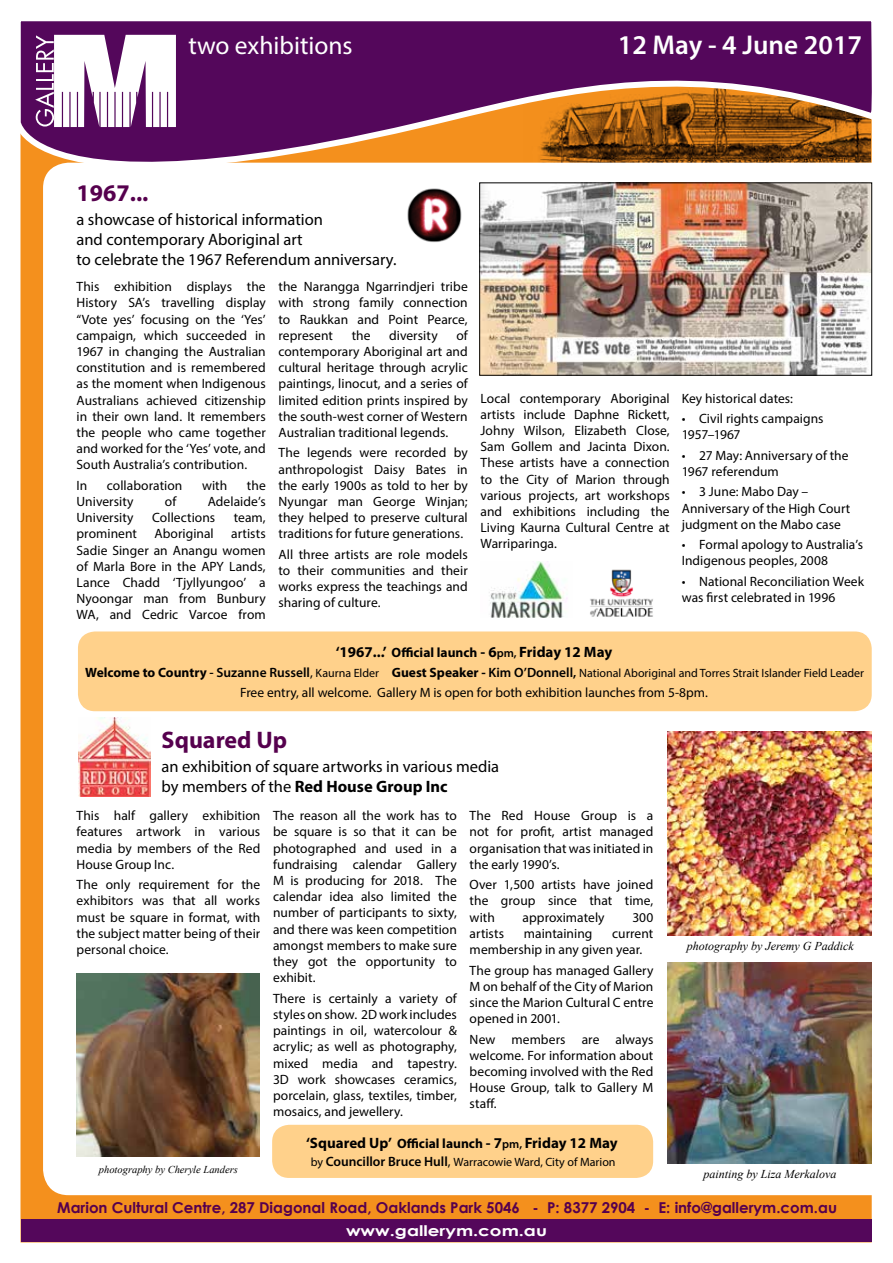
<style>
.page{position:relative;width:893px;height:1263px;background:#fff}
.page>*{position:absolute;margin:0;border:0;box-sizing:border-box;transform-origin:0 0}
.t1{font:600 27.15px "Myriad Pro";color:#fff}
.t2{font:25.5px "Myriad Pro";color:#fff}
.t3{font:700 24px "Myriad Pro";color:#56004e}
.t4{font:16.5px/19.8px "Myriad Pro";color:#000}
.t5{font:700 15px "Century Gothic";color:#56004e}
.t6{font:700 15px "Myriad Pro";color:#000}
.t7{font:700 14.7px "Century Gothic";color:#fff;scale:1.24 1}
.t8{font:13.5px/16.2px "Myriad Pro";letter-spacing:.005em;color:#000;text-align:justify}
.t9{font:12px "Myriad Pro";color:#000}
.t10{font:italic 12px "Times New Roman";color:#000}
.t11{font:italic 10.5px "Times New Roman";color:#000}
.s1{font-size:13.5px}
.s2{font-weight:600;font-size:12px}
.s3{font-weight:700;font-size:13.5px}
.s4{font-weight:600;font-size:13.5px}
.s5{font-weight:700}
</style>
<div class="page">
<div style="left:21px;top:67px;width:851px;height:1175px;background:#f4901d"></div>
<div style="left:43px;top:187px;width:830px;height:1008px;background:#fff"></div>
<svg style="left:20px;top:21px;width:853px;height:166px;background:#8b4d66"></svg>
<svg style="left:35px;top:35px;width:141px;height:92px"></svg>
<div style="left:21px;top:1220px;width:851px;height:22px;background:#54075b"></div>
<img style="left:79px;top:718px;width:72px;height:79px">
<div style="left:272px;top:1125px;width:381px;height:53px;background:#ffd18b;border-radius:17px"></div>
<img style="left:481px;top:185px;width:389px;height:188px">
<div style="left:479px;top:183px;width:393px;height:192px;border:1px solid #000"></div>
<img style="left:576px;top:566px;width:91px;height:56px">
<img style="left:403px;top:184px;width:64px;height:63px">
<img style="left:480px;top:561px;width:92px;height:57px">
<div style="left:78px;top:631px;width:794px;height:80px;background:#ffd18b;border-radius:17px"></div>
<img style="left:668px;top:962px;width:204px;height:201px">
<img style="left:77px;top:974px;width:182px;height:183px">
<img style="left:668px;top:731px;width:204px;height:204px">
<h2 class="t2" style="left:188px;top:30px;width:166px">two exhibitions</h2>
<h1 class="t1" style="left:618px;top:28px;width:246px">12 May - 4 June 2017</h1>
<h3 class="t3" style="left:77px;top:177px;width:74px">1967...</h3>
<p class="t4" style="left:77px;top:209px;width:321px">a showcase of historical information<br>and contemporary Aboriginal art<br>to celebrate the 1967 Referendum anniversary.</p>
<p class="t8" style="left:77px;top:278px;width:191px">This exhibition displays the History SA’s travelling display “Vote yes’ focusing on the ‘Yes’ campaign, which succeeded in 1967 in changing the Australian constitution and is remembered as the moment when Indigenous Australians achieved citizenship in their own land. It remembers the people who came together and worked for the ‘Yes’ vote, and South Australia’s contribution.</p>
<p class="t8" style="left:77px;top:477px;width:12px">In</p>
<p class="t8" style="left:107px;top:477px;width:77px">collaboration</p>
<p class="t8" style="left:202px;top:477px;width:27px">with</p>
<p class="t8" style="left:247px;top:477px;width:20px">the</p>
<p class="t8" style="left:77px;top:493px;width:59px">University</p>
<p class="t8" style="left:165px;top:493px;width:13px">of</p>
<p class="t8" style="left:208px;top:493px;width:60px">Adelaide’s</p>
<p class="t8" style="left:77px;top:509px;width:59px">University</p>
<p class="t8" style="left:152px;top:509px;width:65px">Collections</p>
<p class="t8" style="left:234px;top:509px;width:33px">team,</p>
<p class="t8" style="left:77px;top:526px;width:62px">prominent</p>
<p class="t8" style="left:154px;top:526px;width:61px">Aboriginal</p>
<p class="t8" style="left:77px;top:526px;width:191px;text-indent:155px">artists Sadie Singer an Anangu women of Marla Bore in the APY Lands, Lance Chadd ‘Tjyllyungoo’ a Nyoongar man from Bunbury WA, and Cedric Varcoe from</p>
<p class="t8" style="left:279px;top:278px;width:191px">the Narangga Ngarrindjeri tribe with strong family connection to Raukkan and Point Pearce, represent</p>
<p class="t8" style="left:279px;top:327px;width:191px;text-indent:178px">of contemporary Aboriginal art and cultural heritage through acrylic paintings, linocut, and a series of limited edition prints inspired by the south-west corner of Western Australian traditional legends.</p>
<p class="t8" style="left:279px;top:445px;width:191px">The legends were recorded by anthropologist Daisy Bates in the early 1900s as told to her by Nyungar man George Winjan; they helped to preserve cultural traditions for future generations.</p>
<p class="t8" style="left:279px;top:546px;width:191px">All three artists are role models to their communities and their works express the teachings and sharing of culture.</p>
<p class="t8" style="left:352px;top:327px;width:20px">the</p>
<p class="t8" style="left:389px;top:327px;width:50px">diversity</p>
<p class="t8" style="left:480px;top:390px;width:191px">Local contemporary Aboriginal artists include Daphne Rickett, Johny Wilson, Elizabeth Close, Sam Gollem and Jacinta Dixon.<br>These artists have a connection to the City of Marion through various projects, art workshops and exhibitions including the Living Kaurna Cultural Centre at Warriparinga.</p>
<p class="t8" style="left:682px;top:390px;width:113px">Key historical dates:</p>
<p class="t8" style="left:682px;top:410px;width:143px">• Civil rights campaigns<br>1957–1967</p>
<p class="t8" style="left:682px;top:447px;width:168px">• 27 May: Anniversary of the<br>1967 referendum</p>
<p class="t8" style="left:682px;top:483px;width:170px;text-align:left">• 3 June: Mabo Day –<br>Anniversary of the High Court judgment on the Mabo case</p>
<p class="t8" style="left:682px;top:536px;width:183px">• Formal apology to Australia’s<br>Indigenous peoples, 2008</p>
<p class="t8" style="left:682px;top:573px;width:184px">• National Reconciliation Week was first celebrated in 1996</p>
<p class="t6" style="left:336px;top:642px;width:278px">‘1967...’ <span class="s1">Official launch</span> - 6<span class="s2">pm,</span> Friday 12 May</p>
<p class="t9" style="left:85px;top:665px;width:780px"><span class="s3">Welcome to Country</span> <span class="s4">- Suzanne Russell</span><span class="s1">,</span> Kaurna Elder <span class="s3">Guest Speaker -</span> <span class="s4">Kim O’Donnell,</span> National Aboriginal and Torres Strait Islander Field Leader</p>
<p class="t8" style="left:240px;top:685px;width:469px">Free entry, all welcome. Gallery M is open for both exhibition launches from 5-8pm.</p>
<h3 class="t3" style="left:162px;top:724px;width:127px">Squared Up</h3>
<p class="t4" style="left:162px;top:756px;width:339px">an exhibition of square artworks in various media by members of the <span class="s5">Red House Group Inc</span></p>
<p class="t8" style="left:77px;top:807px;width:185px">This half gallery exhibition features artwork in various media by members of the Red House Group Inc.</p>
<p class="t8" style="left:77px;top:876px;width:185px">The only requirement for the exhibitors was that all works must be square in format, with the subject matter being of their personal choice.</p>
<p class="t11" style="left:99px;top:1162px;width:141px">photography by Cheryle Landers</p>
<p class="t8" style="left:273px;top:807px;width:185px">The reason all the work has to be square is so that it can be photographed and used in a fundraising calendar Gallery M is producing for 2018. The calendar idea also limited the number of participants to sixty, and there was keen competition amongst members to make sure they got the opportunity to exhibit.</p>
<p class="t8" style="left:273px;top:990px;width:185px">There is certainly a variety of styles on show. 2D work includes paintings in oil, watercolour &amp; acrylic; as well as photography, mixed media and tapestry.<br>3D work showcases ceramics, porcelain, glass, textiles, timber, mosaics, and jewellery.</p>
<p class="t8" style="left:470px;top:807px;width:185px">The Red House Group is a not for profit, artist managed organisation that was initiated in the early 1990’s.</p>
<p class="t8" style="left:470px;top:876px;width:185px">Over 1,500 artists have joined the group since that time, with</p>
<p class="t8" style="left:523px;top:909px;width:84px">approximately</p>
<p class="t8" style="left:632px;top:909px;width:23px">300</p>
<p class="t8" style="left:470px;top:925px;width:36px">artists</p>
<p class="t8" style="left:524px;top:925px;width:70px">maintaining</p>
<p class="t8" style="left:470px;top:925px;width:185px;text-indent:143px">current membership in any given year.</p>
<p class="t8" style="left:470px;top:962px;width:185px">The group has managed Gallery M on behalf of the City of Marion since the Marion Cultural C entre opened in 2001.</p>
<p class="t8" style="left:470px;top:1031px;width:185px">New members are always welcome. For information about becoming involved with the Red House Group, talk to Gallery M staff.</p>
<p class="t6" style="left:306px;top:1133px;width:313px">‘Squared Up’ <span class="s1">Official launch</span> - 7<span class="s2">pm,</span> Friday 12 May</p>
<p class="t9" style="left:311px;top:1154px;width:306px">by <span class="s4">Councillor Bruce Hull</span><span class="s1">,</span> Warracowie Ward, City of Marion</p>
<p class="t10" style="left:687px;top:938px;width:168px">photography by Jeremy G Paddick</p>
<p class="t10" style="left:703px;top:1165px;width:134px">painting by Liza Merkalova</p>
<p class="t5" style="left:57px;top:1196px;width:781px">Marion Cultural Centre, 287 Diagonal Road, Oaklands Park 5046 - P: 8377 2904 - E: info@gallerym.com.au</p>
<p class="t7" style="left:346px;top:1219px;width:164px">www.gallerym.com.au</p>
</div>
